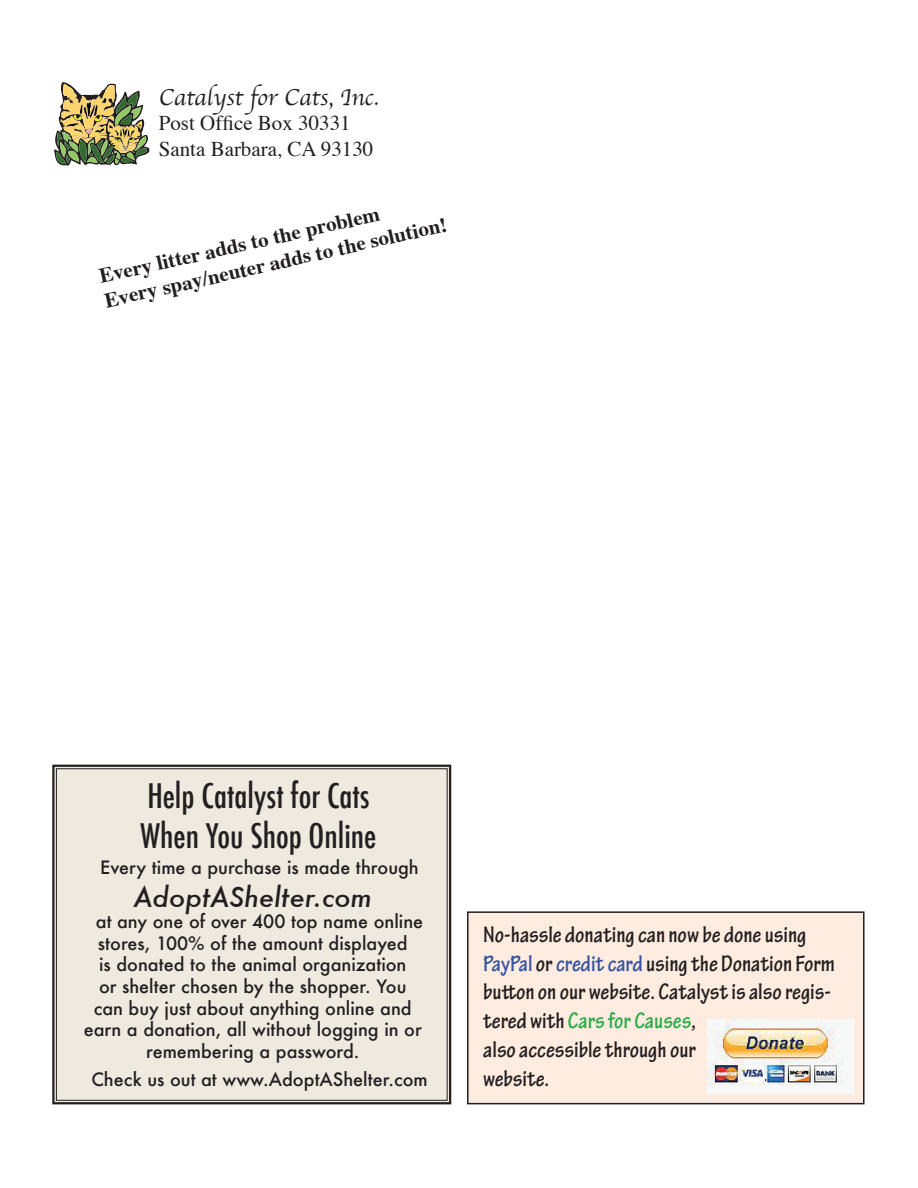
<style>
.page{position:relative;width:918px;height:1188px;background:#fff}
.page>*{position:absolute;margin:0;border:0;box-sizing:border-box;transform-origin:0 0}
.t1{font:500 condensed 33px/39.6px "Futura";color:#231f20}
.t2{font:italic 500 27px "Futura";color:#231f20}
.t3{font:700 condensed 24px/28.8px "Tekton Pro";color:#231f20}
.t4{font:24px "Apple Chancery";color:#231f20}
.t5{font:700 21px/25.5px "Times";color:#231f20}
.t6{font:21px/25.2px "Times";color:#231f20}
.t7{font:500 18px "Futura";color:#231f20}
.s1{color:#3853a3}
.s2{color:#2cab49}
</style>
<div class="page">
<svg style="left:54px;top:82px;width:95px;height:84px"></svg>
<svg style="left:52px;top:764px;width:400px;height:341px"></svg>
<div style="left:56px;top:768px;width:392px;height:333px;border:1px solid #231f20"></div>
<div style="left:468px;top:912px;width:396px;height:192px;background:#fdecdf"></div>
<div style="left:467px;top:911px;width:398px;height:193px;border:2px solid #231f20"></div>
<img style="left:707px;top:1019px;width:146px;height:74px">
<h3 class="t4" style="left:159px;top:78px;width:222px">Catalyst for Cats, Inc.</h3>
<p class="t6" style="left:159px;top:112px;width:216px">Post Office Box 30331<br>Santa Barbara, CA 93130</p>
<p class="t5" style="left:97px;top:266px;width:352px;rotate:-13deg">Every litter adds to the problem<br>Every spay/neuter adds to the solution!</p>
<h1 class="t1" style="left:141px;top:776px;width:237px">Help Catalyst for Cats<br>When You Shop Online</h1>
<p class="t7" style="left:100px;top:855px;width:320px">Every time a purchase is made through</p>
<h2 class="t2" style="left:134px;top:878px;width:240px">AdoptAShelter.com</h2>
<p class="t7" style="left:96px;top:909px;width:329px">at any one of over 400 top name online</p>
<p class="t7" style="left:98px;top:931px;width:311px">stores, 100% of the amount displayed</p>
<p class="t7" style="left:99px;top:952px;width:309px">is donated to the animal organization</p>
<p class="t7" style="left:99px;top:974px;width:309px">or shelter chosen by the shopper. You</p>
<p class="t7" style="left:94px;top:996px;width:319px">can buy just about anything online and</p>
<p class="t7" style="left:84px;top:1017px;width:339px">earn a donation, all without logging in or</p>
<p class="t7" style="left:146px;top:1039px;width:215px">remembering a password.</p>
<p class="t7" style="left:91px;top:1067px;width:338px">Check us out at www.AdoptAShelter.com</p>
<h3 class="t3" style="left:483px;top:920px;width:353px">No-hassle donating can now be done using<br><span class="s1">PayPal</span> or <span class="s1">credit card</span> using the Donation Form button on our website. Catalyst is also regis&shy;tered with <span class="s2">Cars for Causes</span>,<br>also accessible through our<br>website.</h3>
</div>
